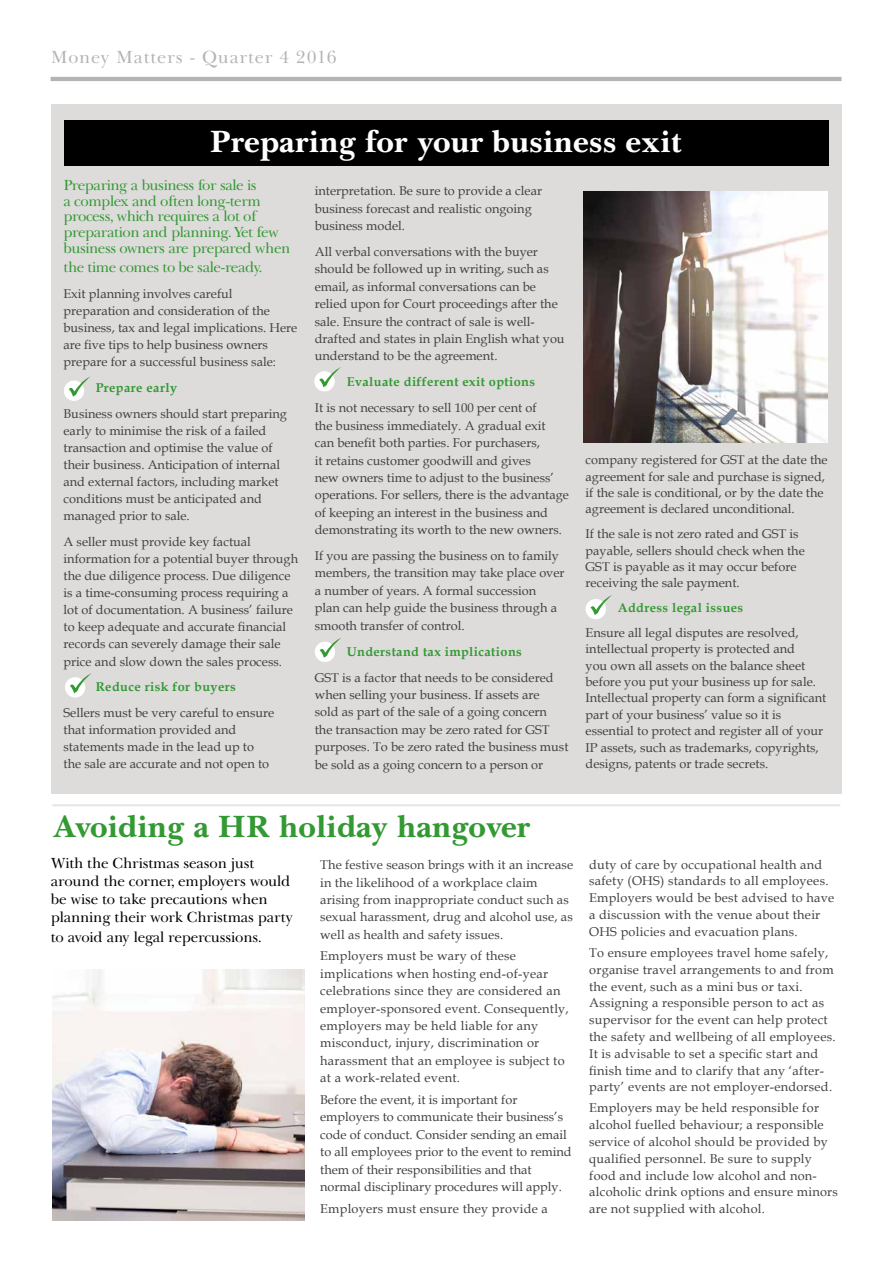
<style>
.page{position:relative;width:893px;height:1263px;background:#fff}
.page>*{position:absolute;margin:0;border:0;box-sizing:border-box;transform-origin:0 0}
.t1{font:700 31.5px "Baskerville Cyr LT Std";color:#fff}
.t2{font:700 31.5px "Baskerville Cyr LT Std";color:#393}
.t3{font:18px "Baskerville Cyr LT Std Upright";letter-spacing:.045em;color:#b5b4b4}
.t4{font:15px/15.8px "Baskerville Cyr LT Std Upright";letter-spacing:-.03em;color:#393}
.t5{font:15px/18px "Baskerville Cyr LT Std Upright";letter-spacing:-.01em;color:#000}
.t6{font:12.75px/17.4px "Book Antiqua";color:#414042}
.t7{font:12.75px/16.8px "Book Antiqua";letter-spacing:.02em;color:#414042}
.t8{font:700 12.75px "Book Antiqua";letter-spacing:.03em;color:#393}
</style>
<div class="page">
<div style="left:51px;top:104px;width:790px;height:690px;background:#dddcdb"></div>
<hr style="left:51px;top:77px;width:790px;height:4px;background:#b5b4b4">
<div style="left:64px;top:120px;width:764px;height:46px;background:#000"></div>
<img style="left:52px;top:970px;width:253px;height:251px">
<hr style="left:52px;top:804px;width:788px;height:2px;background:#e6e7e8">
<div style="left:315px;top:642px;width:20px;height:20px;background:#fff;border-radius:50%"></div>
<svg style="left:320px;top:637px;width:22px;height:21px"></svg>
<div style="left:586px;top:599px;width:20px;height:20px;background:#fff;border-radius:50%"></div>
<svg style="left:590px;top:595px;width:22px;height:20px"></svg>
<div style="left:65px;top:677px;width:20px;height:20px;background:#fff;border-radius:50%"></div>
<svg style="left:70px;top:673px;width:22px;height:20px"></svg>
<div style="left:64px;top:381px;width:20px;height:20px;background:#fff;border-radius:50%"></div>
<svg style="left:69px;top:376px;width:22px;height:21px"></svg>
<div style="left:314px;top:371px;width:21px;height:20px;background:#fff;border-radius:50%"></div>
<svg style="left:319px;top:367px;width:22px;height:20px"></svg>
<img style="left:584px;top:191px;width:243px;height:251px">
<h2 class="t3" style="left:51px;top:47px;width:288px">Money Matters - Quarter 4 2016</h2>
<h1 class="t1" style="left:210px;top:124px;width:473px">Preparing for your business exit</h1>
<p class="t4" style="left:64px;top:177px;width:228px">Preparing a business for sale is<br>a complex and often long-term process, which requires a lot of preparation and planning. Yet few business owners are prepared when</p>
<p class="t4" style="left:64px;top:260px;width:201px">the time comes to be sale-ready.</p>
<p class="t6" style="left:64px;top:285px;width:235px">Exit planning involves careful preparation and consideration of the business, tax and legal implications. Here are five tips to help business owners prepare for a successful business sale:</p>
<p class="t8" style="left:96px;top:379px;width:83px">Prepare early</p>
<p class="t6" style="left:64px;top:404px;width:225px">Business owners should start preparing early to minimise the risk of a failed transaction and optimise the value of their business. Anticipation of internal and external factors, including market conditions must be anticipated and managed prior to sale.</p>
<p class="t6" style="left:64px;top:533px;width:236px">A seller must provide key factual information for a potential buyer through the due diligence process. Due diligence is a time-consuming process requiring a lot of documentation. A business’ failure to keep adequate and accurate financial records can severely damage their sale price and slow down the sales process.</p>
<p class="t8" style="left:96px;top:678px;width:142px">Reduce risk for buyers</p>
<p class="t6" style="left:64px;top:703px;width:212px">Sellers must be very careful to ensure that information provided and statements made in the lead up to the sale are accurate and not open to</p>
<p class="t6" style="left:315px;top:182px;width:229px">interpretation. Be sure to provide a clear business forecast and realistic ongoing business model.</p>
<p class="t6" style="left:315px;top:243px;width:251px">All verbal conversations with the buyer should be followed up in writing, such as email, as informal conversations can be relied upon for Court proceedings after the sale. Ensure the contract of sale is well&shy;drafted and states in plain English what you understand to be the agreement.</p>
<p class="t8" style="left:347px;top:373px;width:190px">Evaluate different exit options</p>
<p class="t6" style="left:315px;top:399px;width:256px">It is not necessary to sell 100 per cent of<br>the business immediately. A gradual exit<br>can benefit both parties. For purchasers,<br>it retains customer goodwill and gives<br>new owners time to adjust to the business’ operations. For sellers, there is the advantage of keeping an interest in the business and demonstrating its worth to the new owners.</p>
<p class="t6" style="left:315px;top:547px;width:251px">If you are passing the business on to family members, the transition may take place over a number of years. A formal succession<br>plan can help guide the business through a smooth transfer of control.</p>
<p class="t8" style="left:347px;top:643px;width:176px">Understand tax implications</p>
<p class="t6" style="left:315px;top:668px;width:255px">GST is a factor that needs to be considered when selling your business. If assets are<br>sold as part of the sale of a going concern<br>the transaction may be zero rated for GST purposes. To be zero rated the business must be sold as a going concern to a person or</p>
<p class="t6" style="left:586px;top:452px;width:244px;line-height:16.4px">company registered for GST at the date the agreement for sale and purchase is signed, if the sale is conditional, or by the date the agreement is declared unconditional.</p>
<p class="t6" style="left:586px;top:525px;width:221px;line-height:16.4px">If the sale is not zero rated and GST is payable, sellers should check when the GST is payable as it may occur before receiving the sale payment.</p>
<p class="t8" style="left:618px;top:599px;width:127px">Address legal issues</p>
<p class="t6" style="left:586px;top:624px;width:242px;line-height:16.4px">Ensure all legal disputes are resolved, intellectual property is protected and<br>you own all assets on the balance sheet before you put your business up for sale.<br>Intellectual property can form a significant part of your business’ value so it is essential to protect and register all of your IP assets, such as trademarks, copyrights, designs, patents or trade secrets.</p>
<h1 class="t2" style="left:52px;top:809px;width:480px">Avoiding a HR holiday hangover</h1>
<p class="t5" style="left:51px;top:855px;width:244px">With the Christmas season just around the corner, employers would be wise to take precautions when planning their work Christmas party</p>
<p class="t5" style="left:51px;top:928px;width:213px">to avoid any legal repercussions.</p>
<p class="t6" style="left:320px;top:856px;width:254px">The festive season brings with it an increase in the likelihood of a workplace claim arising from inappropriate conduct such as sexual harassment, drug and alcohol use, as well as health and safety issues.</p>
<p class="t7" style="left:320px;top:947px;width:250px;line-height:17.4px">Employers must be wary of these implications when hosting end-of-year celebrations since they are considered an employer-sponsored event. Consequently, employers may be held liable for any misconduct, injury, discrimination or harassment that an employee is subject to at a work-related event.</p>
<p class="t6" style="left:320px;top:1090px;width:253px">Before the event, it is important for employers to communicate their business’s code of conduct. Consider sending an email to all employees prior to the event to remind them of their responsibilities and that normal disciplinary procedures will apply.</p>
<p class="t7" style="left:320px;top:1199px;width:229px">Employers must ensure they provide a</p>
<p class="t7" style="left:589px;top:856px;width:247px">duty of care by occupational health and safety (OHS) standards to all employees.<br>Employers would be best advised to have a discussion with the venue about their OHS policies and evacuation plans.</p>
<p class="t7" style="left:589px;top:944px;width:248px">To ensure employees travel home safely, organise travel arrangements to and from the event, such as a mini bus or taxi.<br>Assigning a responsible person to act as supervisor for the event can help protect the safety and wellbeing of all employees.<br>It is advisable to set a specific start and finish time and to clarify that any ‘after&shy;party’ events are not employer-endorsed.</p>
<p class="t7" style="left:589px;top:1099px;width:250px">Employers may be held responsible for alcohol fuelled behaviour; a responsible service of alcohol should be provided by qualified personnel. Be sure to supply food and include low alcohol and non&shy;alcoholic drink options and ensure minors are not supplied with alcohol.</p>
</div>
